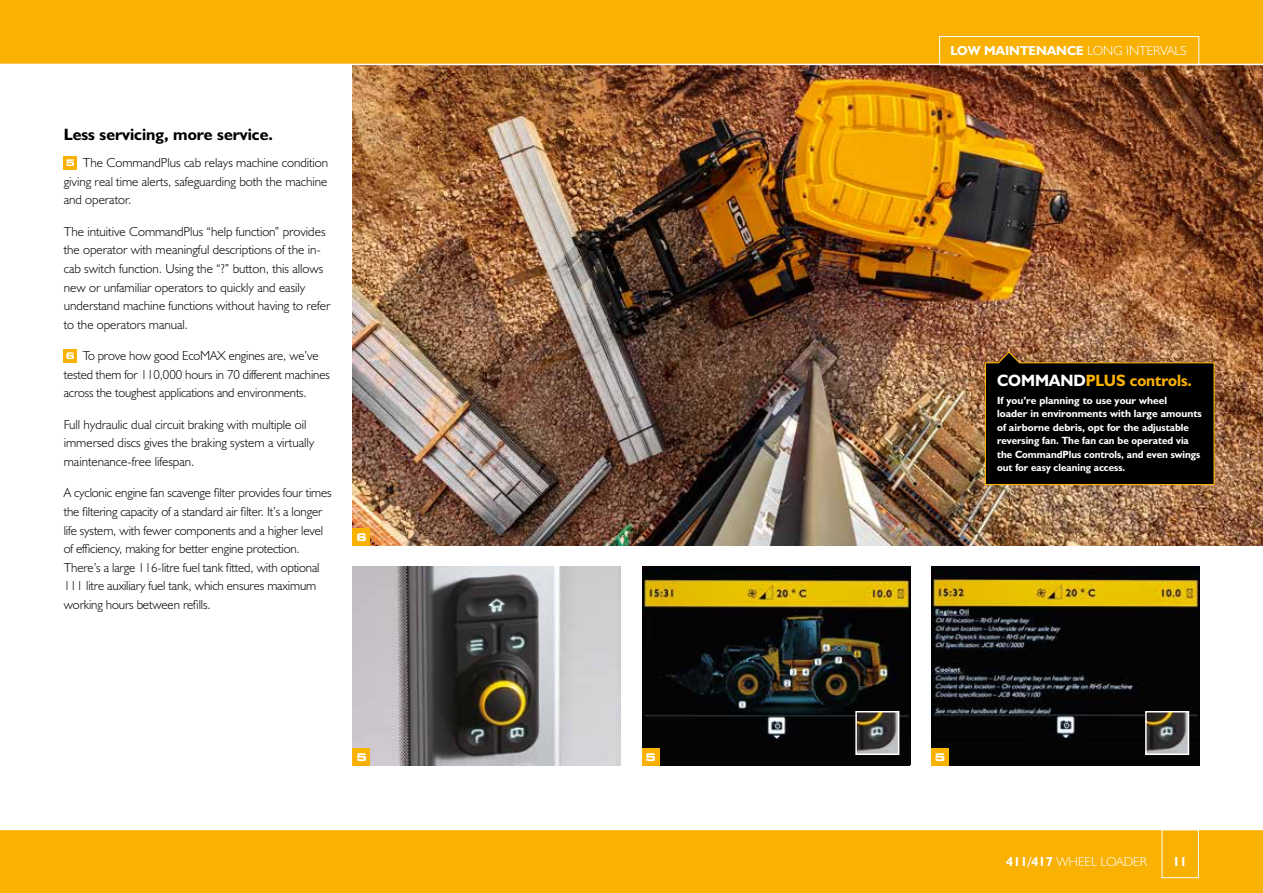
<style>
.page{position:relative;width:1263px;height:893px;background:#fff}
.page>*{position:absolute;margin:0;border:0;box-sizing:border-box;transform-origin:0 0}
.t1{font:16.5px "JCB Bold";color:#000}
.t2{font:16.5px "JCB Bold";letter-spacing:-.005em;color:#f9b104}
.t3{font:13.2px/18.6px "JCB Light";letter-spacing:-.01em;color:#000}
.t4{font:13.2px "JCB Bold";color:#fff}
.t5{font:13.2px "JCB Light";color:#fff}
.t6{font:10.5px/13.5px "JCB Bold";color:#fff}
.t7{font:700 expanded 10.5px "Square 721 BT";color:#fff}
.s1{font-family:"Square 721 BT";font-weight:700;font-stretch:expanded;font-size:9.15px;color:#fff}
.s2{font-family:"JCB Light"}
.s3{color:#fff}
.s4{font-family:"JCB Bold"}
</style>
<div class="page">
<img style="left:353px;top:65px;width:910px;height:481px">
<img style="left:353px;top:567px;width:268px;height:198px">
<img style="left:642px;top:567px;width:268px;height:198px">
<img style="left:931px;top:567px;width:268px;height:198px">
<div style="left:64px;top:156px;width:13px;height:13px;background:#f9b104"></div>
<div style="left:64px;top:349px;width:13px;height:13px;background:#f9b104"></div>
<div style="left:353px;top:529px;width:17px;height:17px;background:#f9b104"></div>
<div style="left:353px;top:748px;width:17px;height:17px;background:#f9b104"></div>
<div style="left:642px;top:748px;width:17px;height:17px;background:#f9b104"></div>
<div style="left:931px;top:748px;width:17px;height:17px;background:#f9b104"></div>
<svg style="left:984px;top:350px;width:231px;height:136px;background:#181109"></svg>
<img style="left:858px;top:714px;width:38px;height:38px">
<div style="left:855px;top:711px;width:44px;height:44px;border:2px solid #fff"></div>
<img style="left:1148px;top:714px;width:38px;height:38px">
<div style="left:1145px;top:711px;width:44px;height:44px;border:2px solid #fff"></div>
<div style="left:0;top:829px;width:1263px;height:64px;background:#f9b104"></div>
<hr style="left:0;top:829px;width:1263px;height:1px;background:#fff">
<div style="left:0;top:0;width:1263px;height:64px;background:#f9b104"></div>
<div style="left:1162px;top:829px;width:37px;height:49px;border:1px solid #fff"></div>
<div style="left:939px;top:36px;width:260px;height:29px;border:1px solid #fff"></div>
<p class="t1" style="left:64px;top:124px;width:211px">Less servicing, more service.</p>
<p class="t3" style="left:64px;top:153px;width:266px;text-align:justify"><span class="s1">5</span> The CommandPlus cab relays machine condition giving real time alerts, safeguarding both the machine and operator.</p>
<p class="t3" style="left:64px;top:222px;width:268px">The intuitive CommandPlus “help function” provides the operator with meaningful descriptions of the in&shy;cab switch function. Using the “?” button, this allows new or unfamiliar operators to quickly and easily understand machine functions without having to refer to the operators manual.</p>
<p class="t3" style="left:64px;top:346px;width:268px"><span class="s1">6</span> To prove how good EcoMAX engines are, we’ve tested them for 110,000 hours in 70 different machines across the toughest applications and environments.</p>
<p class="t3" style="left:64px;top:415px;width:252px">Full hydraulic dual circuit braking with multiple oil immersed discs gives the braking system a virtually maintenance-free lifespan.</p>
<p class="t3" style="left:64px;top:483px;width:269px">A cyclonic engine fan scavenge filter provides four times the filtering capacity of a standard air filter. It’s a longer life system, with fewer components and a higher level of efficiency, making for better engine protection.<br>There’s a large 116-litre fuel tank fitted, with optional 111 litre auxiliary fuel tank, which ensures maximum working hours between refills.</p>
<p class="t7" style="left:356px;top:531px;width:12px">6</p>
<p class="t4" style="left:950px;top:43px;width:238px">LOW MAINTENANCE <span class="s2">LONG INTERVALS</span></p>
<p class="t2" style="left:997px;top:370px;width:196px"><span class="s3">COMMAND</span>PLUS controls.</p>
<p class="t6" style="left:997px;top:393px;width:206px">If you’re planning to use your wheel<br>loader in environments with large amounts of airborne debris, opt for the adjustable reversing fan. The fan can be operated via the CommandPlus controls, and even swings out for easy cleaning access.</p>
<p class="t7" style="left:356px;top:751px;width:12px">5</p>
<p class="t7" style="left:645px;top:751px;width:12px">5</p>
<p class="t7" style="left:935px;top:751px;width:12px">5</p>
<p class="t5" style="left:1006px;top:853px;width:142px"><span class="s4">411/417</span> WHEEL LOADER</p>
<p class="t4" style="left:1173px;top:853px;width:16px">11</p>
</div>
